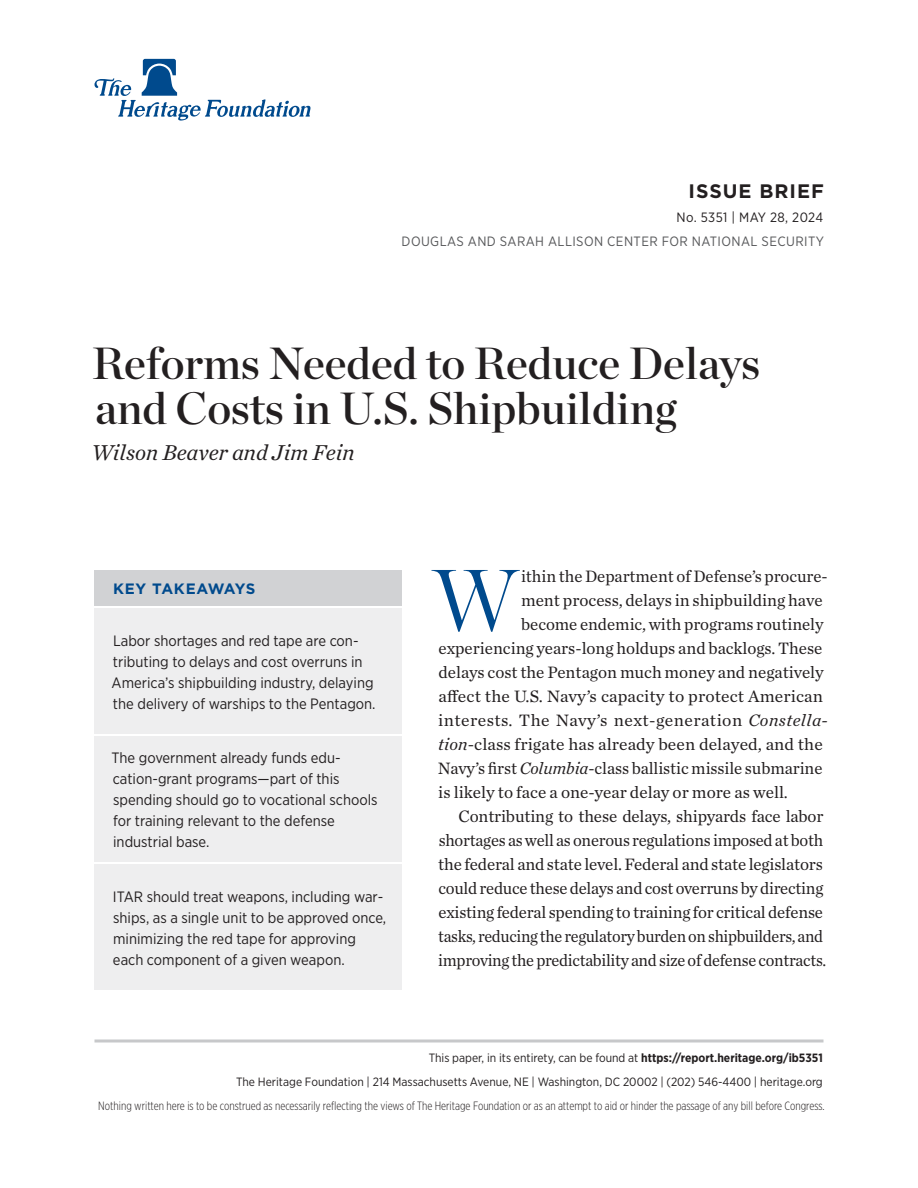
<style>
.page{position:relative;width:918px;height:1188px;background:#fff}
.page>*{position:absolute;margin:0;border:0;box-sizing:border-box;transform-origin:0 0}
.Body_Text___DROP_CAP{font:300 86.1px "Chronicle Display";color:#004a8d}
.Paper_Title{font:45px/45px "Chronicle Display Semi";color:#231f20}
.Byline{font:italic 22.5px "Chronicle Text G1";color:#231f20}
.t1{font:700 19.5px "Gotham";letter-spacing:.05em;color:#231f20}
.Body_Text___DROP_CAP-2{font:17.25px "Chronicle Text G1";color:#231f20}
.Body_Text{font:17.25px/24px "Chronicle Text G1";letter-spacing:-.015em;color:#231f20}
.Body_Text___DROP_CAP-3{font:17.25px "Chronicle Text G1";letter-spacing:.025em;color:#231f20}
.Key_Takeaways{font:15px/21px "Gotham Narrow";color:#231f20}
.Key_Takeaways___HEADER{font:700 15px "Gotham";letter-spacing:.03em;color:#004a8d}
.t2{font:13.5px "Gotham Narrow";letter-spacing:.03em;color:#57585a}
.t3{font:13.5px "Gotham Narrow";letter-spacing:.025em;color:#231f20}
.t4{font:12px/24px "Gotham Narrow";color:#231f20;text-align:right}
.t5{font:300 12px "Gotham X Narrow";color:#231f20}
.s1{font-style:italic}
.s2{font-weight:700}
</style>
<div class="page">
<hr style="left:94px;top:1040px;width:730px;height:2px;background:#c7c8ca">
<svg style="left:95px;top:59px;width:215px;height:62px"></svg>
<div style="left:94px;top:608px;width:308px;height:126px;background:#eeeeef"></div>
<div style="left:94px;top:570px;width:308px;height:36px;background:#d1d2d4"></div>
<div style="left:94px;top:736px;width:308px;height:126px;background:#eeeeef"></div>
<div style="left:94px;top:864px;width:308px;height:126px;background:#eeeeef"></div>
<h3 class="t1" style="left:689px;top:178px;width:137px">ISSUE BRIEF</h3>
<p class="t3" style="left:677px;top:209px;width:148px">No. 5351 | May 28, 2024</p>
<p class="t2" style="left:402px;top:233px;width:423px">DOUGLAS AND SARAH ALLISON CENTER FOR NATIONAL SECURITY</p>
<p class="Paper_Title" style="left:92px;top:338px;width:670px">Reforms Needed to Reduce Delays and Costs in U.S. Shipbuilding</p>
<p class="Byline" style="left:91px;top:436px;width:265px">Wilson Beaver and Jim Fein</p>
<p class="Key_Takeaways___HEADER" style="left:113px;top:579px;width:144px">KEY TAKEAWAYS</p>
<p class="Key_Takeaways" style="left:112px;top:630px;width:265px">Labor shortages and red tape are con&shy;tributing to delays and cost overruns in America’s shipbuilding industry, delaying the delivery of warships to the Pentagon.</p>
<p class="Key_Takeaways" style="left:112px;top:747px;width:268px">The government already funds edu&shy;cation-grant programs—part of this spending should go to vocational schools for training relevant to the defense industrial base.</p>
<p class="Key_Takeaways" style="left:113px;top:886px;width:275px">ITAR should treat weapons, including war&shy;ships, as a single unit to be approved once, minimizing the red tape for approving each component of a given weapon.</p>
<p class="Body_Text___DROP_CAP" style="left:432px;top:534px;width:88px">W</p>
<p class="Body_Text___DROP_CAP-2" style="left:521px;top:563px;width:308px">ithin the Department of Defense’s procure-</p>
<p class="Body_Text___DROP_CAP-2" style="left:521px;top:587px;width:303px">ment process, delays in shipbuilding have</p>
<p class="Body_Text___DROP_CAP-2" style="left:521px;top:611px;width:304px">become endemic, with programs routinely</p>
<p class="Body_Text___DROP_CAP-2" style="left:438px;top:635px;width:385px">experiencing years-long holdups and backlogs. These</p>
<p class="Body_Text___DROP_CAP-2" style="left:438px;top:659px;width:387px">delays cost the Pentagon much money and negatively</p>
<p class="Body_Text___DROP_CAP-2" style="left:439px;top:683px;width:386px">affect the U.S. Navy’s capacity to protect American</p>
<p class="Body_Text___DROP_CAP-3" style="left:438px;top:707px;width:391px">interests. The Navy’s next-generation <span class="s1">Constella-</span></p>
<p class="Body_Text___DROP_CAP-2" style="left:438px;top:731px;width:386px"><span class="s1">tion</span>-class frigate has already been delayed, and the</p>
<p class="Body_Text___DROP_CAP-2" style="left:438px;top:755px;width:386px">Navy’s first <span class="s1">Columbia</span>-class ballistic missile submarine</p>
<p class="Body_Text___DROP_CAP-2" style="left:438px;top:779px;width:351px">is likely to face a one-year delay or more as well.</p>
<p class="Body_Text" style="left:438px;top:803px;width:389px;text-indent:20px">Contributing to these delays, shipyards face labor shortages as well as onerous regulations imposed at both the federal and state level. Federal and state legislators could reduce these delays and cost overruns by directing existing federal spending to training for critical defense tasks, reducing the regulatory burden on shipbuilders, and improving the predictability and size of defense contracts.</p>
<p class="t4" style="left:236px;top:1046px;width:588px">This paper, in its entirety, can be found at <span class="s2">https://report.heritage.org/ib5351<br></span>The Heritage Foundation | 214 Massachusetts Avenue, NE | Washington, DC 20002 | (202) 546-4400 | heritage.org</p>
<p class="t5" style="left:98px;top:1099px;width:728px">Nothing written here is to be construed as necessarily reflecting the views of The Heritage Foundation or as an attempt to aid or hinder the passage of any bill before Congress.</p>
</div>
